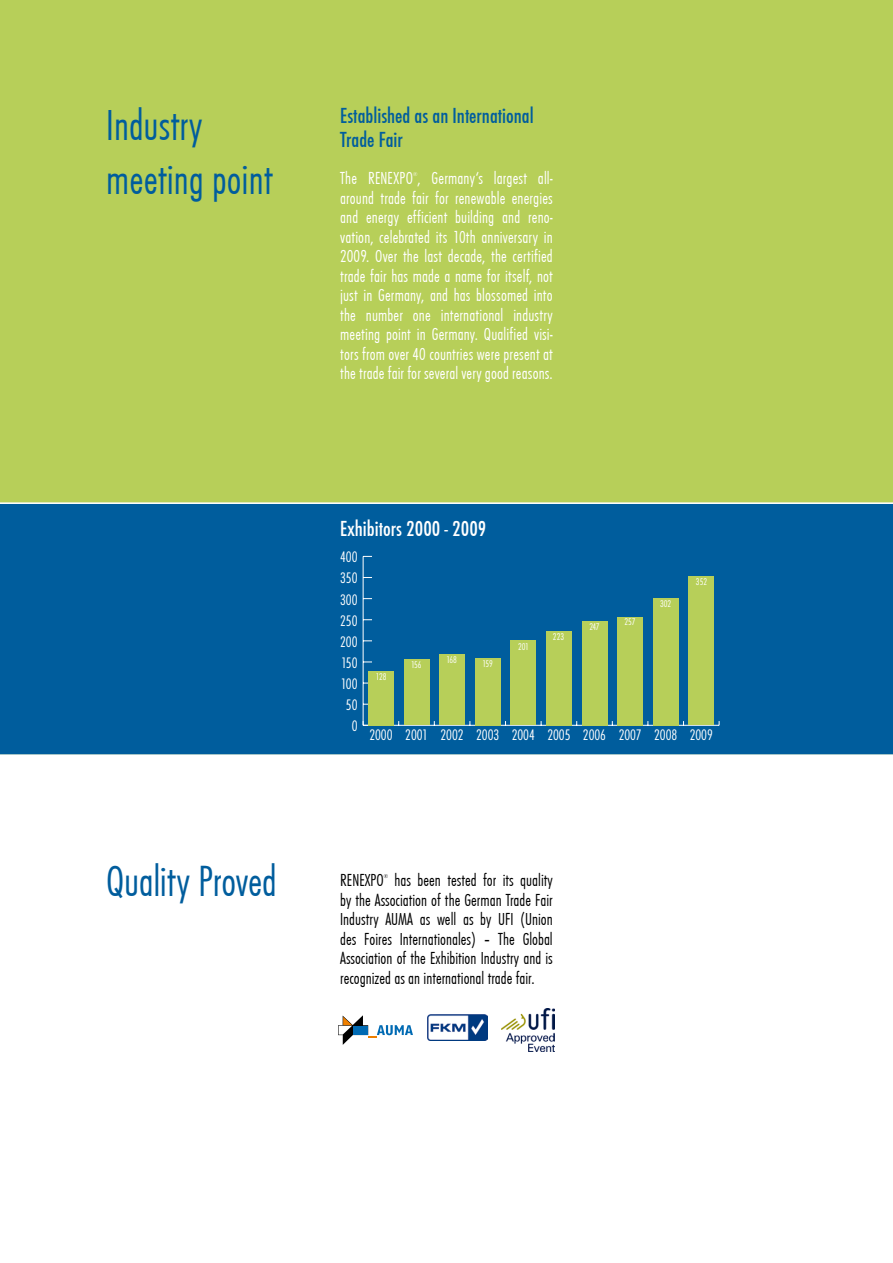
<style>
.page{position:relative;width:893px;height:1263px;background:#fff}
.page>*{position:absolute;margin:0;border:0;box-sizing:border-box;transform-origin:0 0}
.t1{font:45px/54px "Futura T Lig Con";color:#005d9d}
.t2{font:22.5px/24px "Futura T Med Con";color:#005d9d}
.t3{font:22.5px "Futura T Med Con";color:#fff}
.t4{font:18px/19.5px "Futura T Lig Con";letter-spacing:.01em;color:#fff;text-align:justify}
.t5{font:18px/19.5px "Futura T Lig Con";color:#000;text-align:justify}
.t6{font:15.9px "Futura T Lig Con";color:#fff}
.t7{font:10.2px "Futura T Lig Con";color:#fff}
.t8{font:5.7px "Futura T Lig Con";color:#fff}
.t9{font:5.7px "Futura T Lig Con";color:#000}
</style>
<div class="page">
<div style="left:0;top:0;width:893px;height:503px;background:#b7cf59"></div>
<div style="left:0;top:504px;width:893px;height:250px;background:#005d9d"></div>
<hr style="left:0;top:502px;width:893px;height:2px;background:#fff">
<svg style="left:338px;top:1015px;width:75px;height:30px"></svg>
<img style="left:427px;top:1014px;width:61px;height:27px">
<img style="left:501px;top:1008px;width:54px;height:43px">
<hr style="left:363px;top:725px;width:356px;height:1px;background:#fff">
<hr style="left:363px;top:556px;width:1px;height:169px;background:#fff">
<svg style="left:363px;top:721px;width:9px;height:5px"></svg>
<div style="left:368px;top:671px;width:26px;height:54px;background:#b7cf59"></div>
<div style="left:404px;top:659px;width:25px;height:66px;background:#b7cf59"></div>
<div style="left:439px;top:654px;width:26px;height:71px;background:#b7cf59"></div>
<div style="left:475px;top:658px;width:25px;height:67px;background:#b7cf59"></div>
<div style="left:510px;top:640px;width:26px;height:85px;background:#b7cf59"></div>
<div style="left:546px;top:631px;width:26px;height:94px;background:#b7cf59"></div>
<div style="left:582px;top:621px;width:25px;height:104px;background:#b7cf59"></div>
<div style="left:617px;top:617px;width:26px;height:108px;background:#b7cf59"></div>
<div style="left:653px;top:598px;width:25px;height:127px;background:#b7cf59"></div>
<div style="left:688px;top:577px;width:26px;height:148px;background:#b7cf59"></div>
<h1 class="t1" style="left:106px;top:99px;width:168px">Industry meeting point</h1>
<p class="t2" style="left:340px;top:104px;width:195px">Established as an International<br>Trade Fair</p>
<p class="t4" style="left:340px;top:169px;width:214px">The RENEXPO , Germany‘s largest all-</p>
<p class="t8" style="left:413px;top:171px;width:6px">®</p>
<p class="t4" style="left:340px;top:189px;width:214px">around trade fair for renewable energies and energy efficient building and reno&shy;vation, celebrated its 10th anniversary in 2009. Over the last decade, the certified trade fair has made a name for itself, not just in Germany, and has blossomed into the number one international industry meeting point in Germany. Qualified visi&shy;tors from over 40 countries were present at the trade fair for several very good reasons.</p>
<p class="t3" style="left:340px;top:516px;width:148px">Exhibitors 2000 - 2009</p>
<p class="t6" style="left:340px;top:549px;width:19px">400</p>
<p class="t6" style="left:340px;top:570px;width:19px">350</p>
<p class="t6" style="left:340px;top:591px;width:19px">300</p>
<p class="t6" style="left:340px;top:612px;width:19px">250</p>
<p class="t6" style="left:340px;top:633px;width:19px">200</p>
<p class="t6" style="left:341px;top:654px;width:18px">150</p>
<p class="t6" style="left:341px;top:675px;width:18px">100</p>
<p class="t6" style="left:346px;top:696px;width:13px">50</p>
<p class="t6" style="left:352px;top:717px;width:7px">0</p>
<p class="t7" style="left:376px;top:671px;width:12px">128</p>
<p class="t7" style="left:411px;top:659px;width:12px">156</p>
<p class="t7" style="left:446px;top:655px;width:12px">168</p>
<p class="t7" style="left:482px;top:659px;width:12px">159</p>
<p class="t7" style="left:518px;top:641px;width:12px">201</p>
<p class="t7" style="left:553px;top:632px;width:13px">223</p>
<p class="t7" style="left:589px;top:621px;width:12px">247</p>
<p class="t7" style="left:624px;top:617px;width:12px">257</p>
<p class="t7" style="left:660px;top:598px;width:13px">302</p>
<p class="t7" style="left:696px;top:576px;width:13px">352</p>
<p class="t6" style="left:369px;top:726px;width:345px">2000 2001 2002 2003 2004 2005 2006 2007 2008 2009</p>
<h1 class="t1" style="left:106px;top:855px;width:172px">Quality Proved</h1>
<p class="t5" style="left:340px;top:871px;width:45px">RENEXPO</p>
<p class="t9" style="left:384px;top:873px;width:6px">®</p>
<p class="t5" style="left:340px;top:871px;width:214px;text-indent:54px">has been tested for its quality by the Association of the German Trade Fair Industry AUMA as well as by UFI (Union des Foires Internationales) – The Global Association of the Exhibition Industry and is recognized as an international trade fair.</p>
</div>
